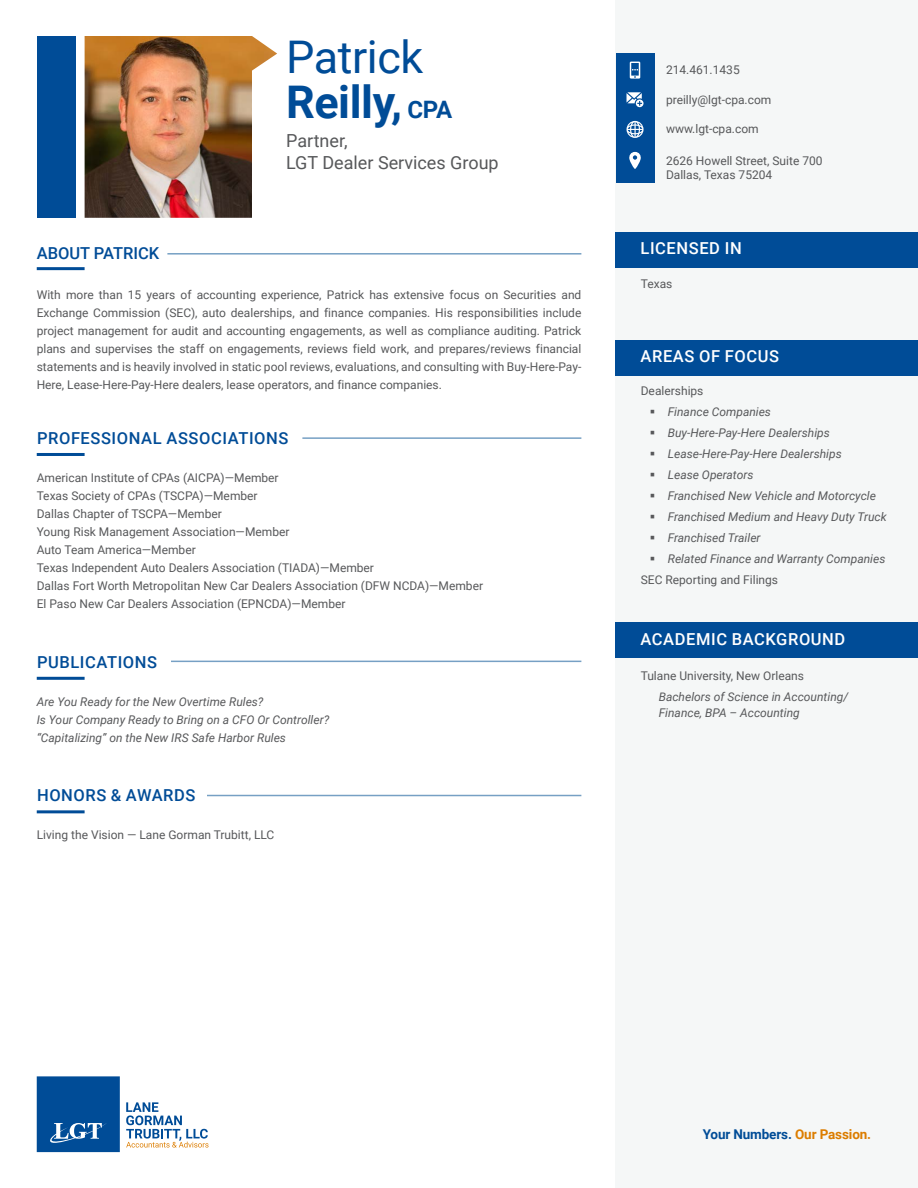
<style>
.page{position:relative;width:918px;height:1188px;background:#fff}
.page>*{position:absolute;margin:0;border:0;box-sizing:border-box;transform-origin:0 0}
.t1{font:700 45px "Roboto";letter-spacing:-.01em;color:#004c97}
.t2{font:45px "Roboto";letter-spacing:-.01em;color:#004c97}
.Job_Title{font:18px/21.6px "Roboto";color:#57585a}
.Subhead_2{font:500 16.5px "Roboto";letter-spacing:.035em;color:#004c97}
.Subhead_2-2{font:500 16.5px "Roboto";letter-spacing:.035em;color:#fff}
.Subhead_2-3{font:500 16.5px "Roboto";color:#004c97}
.t3{font:700 13.5px "Roboto";letter-spacing:-.01em;color:#004c97}
.Job_Title-2{font:12px/18px "Roboto";color:#57585a;text-align:justify}
.Job_Title-3{font:italic 12px/16.5px "Roboto";color:#57585a}
.s1{font-size:24px}
.s2{color:#dc7d00}
</style>
<div class="page">
<svg style="left:37px;top:1076px;width:83px;height:76px"></svg>
<svg style="left:126px;top:1102px;width:83px;height:46px"></svg>
<div style="left:616px;top:0;width:302px;height:1188px;background:#f5f7f7"></div>
<div style="left:37px;top:36px;width:39px;height:182px;background:#004c97"></div>
<div style="left:616px;top:53px;width:38px;height:129px;background:#004c97"></div>
<svg style="left:627px;top:121px;width:17px;height:17px"></svg>
<svg style="left:627px;top:92px;width:17px;height:15px"></svg>
<svg style="left:629px;top:152px;width:12px;height:17px"></svg>
<svg style="left:630px;top:62px;width:10px;height:17px"></svg>
<div style="left:616px;top:232px;width:302px;height:35px;background:#004c97"></div>
<hr style="left:37px;top:267px;width:48px;height:3px;background:#004c97">
<hr style="left:167px;top:253px;width:414px;height:2px;background:#76a0c4">
<hr style="left:37px;top:677px;width:48px;height:3px;background:#004c97">
<hr style="left:171px;top:661px;width:410px;height:1px;background:#76a0c4">
<hr style="left:302px;top:437px;width:279px;height:2px;background:#76a0c4">
<hr style="left:37px;top:453px;width:48px;height:3px;background:#004c97">
<div style="left:616px;top:340px;width:302px;height:36px;background:#004c97"></div>
<div style="left:616px;top:623px;width:302px;height:35px;background:#004c97"></div>
<hr style="left:207px;top:795px;width:374px;height:1px;background:#76a0c4">
<hr style="left:37px;top:810px;width:48px;height:3px;background:#004c97">
<img style="left:85px;top:36px;width:192px;height:182px">
<p class="Subhead_2-3" style="left:37px;top:242px;width:124px">ABOUT PATRICK</p>
<p class="t2" style="left:286px;top:25px;width:139px">Patrick</p>
<p class="t1" style="left:286px;top:70px;width:168px">Reilly, <span class="s1">CPA</span></p>
<p class="Job_Title" style="left:286px;top:129px;width:214px">Partner,<br>LGT Dealer Services Group</p>
<p class="Job_Title-2" style="left:37px;top:285px;width:546px">With more than 15 years of accounting experience, Patrick has extensive focus on Securities and Exchange Commission (SEC), auto dealerships, and finance companies. His responsibilities include project management for audit and accounting engagements, as well as compliance auditing. Patrick plans and supervises the staff on engagements, reviews field work, and prepares/reviews financial statements and is heavily involved in static pool reviews, evaluations, and consulting with Buy-Here-Pay-Here, Lease-Here-Pay-Here dealers, lease operators, and finance companies.</p>
<p class="Subhead_2" style="left:37px;top:426px;width:253px">PROFESSIONAL ASSOCIATIONS</p>
<p class="Job_Title-2" style="left:37px;top:468px;width:243px">American Institute of CPAs (AICPA)—Member</p>
<p class="Job_Title-2" style="left:37px;top:486px;width:222px">Texas Society of CPAs (TSCPA)—Member</p>
<p class="Job_Title-2" style="left:37px;top:504px;width:187px">Dallas Chapter of TSCPA—Member</p>
<p class="Job_Title-2" style="left:37px;top:522px;width:254px">Young Risk Management Association—Member</p>
<p class="Job_Title-2" style="left:37px;top:540px;width:161px">Auto Team America—Member</p>
<p class="Job_Title-2" style="left:37px;top:558px;width:339px">Texas Independent Auto Dealers Association (TIADA)—Member</p>
<p class="Job_Title-2" style="left:37px;top:576px;width:448px">Dallas Fort Worth Metropolitan New Car Dealers Association (DFW NCDA)—Member</p>
<p class="Job_Title-2" style="left:37px;top:594px;width:310px">El Paso New Car Dealers Association (EPNCDA)—Member</p>
<p class="Subhead_2" style="left:37px;top:650px;width:122px">PUBLICATIONS</p>
<p class="Job_Title-3" style="left:37px;top:693px;width:228px">Are You Ready for the New Overtime Rules?</p>
<p class="Job_Title-3" style="left:37px;top:711px;width:294px">Is Your Company Ready to Bring on a CFO Or Controller?</p>
<p class="Job_Title-3" style="left:37px;top:729px;width:251px">“Capitalizing” on the New IRS Safe Harbor Rules</p>
<p class="Subhead_2" style="left:37px;top:784px;width:160px">HONORS &amp; AWARDS</p>
<p class="Job_Title-2" style="left:37px;top:826px;width:239px">Living the Vision — Lane Gorman Trubitt, LLC</p>
<p class="Job_Title-2" style="left:666px;top:60px;width:75px">214.461.1435</p>
<p class="Job_Title-2" style="left:666px;top:90px;width:107px">preilly@lgt-cpa.com</p>
<p class="Job_Title-2" style="left:666px;top:119px;width:94px">www.lgt-cpa.com</p>
<p class="Job_Title-2" style="left:666px;top:151px;width:158px">2626 Howell Street, Suite 700</p>
<p class="Job_Title-2" style="left:666px;top:165px;width:108px">Dallas, Texas 75204</p>
<p class="Subhead_2-2" style="left:641px;top:237px;width:103px">LICENSED IN</p>
<p class="Job_Title-2" style="left:641px;top:275px;width:33px">Texas</p>
<p class="Subhead_2-2" style="left:641px;top:345px;width:140px">AREAS OF FOCUS</p>
<p class="Job_Title-2" style="left:641px;top:381px;width:64px">Dealerships</p>
<p class="Job_Title-3" style="left:668px;top:403px;width:105px">Finance Companies</p>
<p class="Job_Title-3" style="left:668px;top:424px;width:164px">Buy-Here-Pay-Here Dealerships</p>
<p class="Job_Title-3" style="left:668px;top:445px;width:176px">Lease-Here-Pay-Here Dealerships</p>
<p class="Job_Title-3" style="left:668px;top:466px;width:87px">Lease Operators</p>
<p class="Job_Title-3" style="left:668px;top:487px;width:210px">Franchised New Vehicle and Motorcycle</p>
<p class="Job_Title-3" style="left:668px;top:508px;width:220px">Franchised Medium and Heavy Duty Truck</p>
<p class="Job_Title-3" style="left:668px;top:529px;width:94px">Franchised Trailer</p>
<p class="Job_Title-3" style="left:668px;top:550px;width:219px">Related Finance and Warranty Companies</p>
<p class="Job_Title-2" style="left:641px;top:570px;width:139px">SEC Reporting and Filings</p>
<p class="Subhead_2-2" style="left:641px;top:628px;width:206px">ACADEMIC BACKGROUND</p>
<p class="Job_Title-2" style="left:641px;top:666px;width:165px">Tulane University, New Orleans</p>
<p class="Job_Title-3" style="left:659px;top:688px;width:191px">Bachelors of Science in Accounting/<br>Finance, BPA – Accounting</p>
<p class="t3" style="left:703px;top:1124px;width:170px">Your Numbers. <span class="s2">Our Passion.</span></p>
</div>
